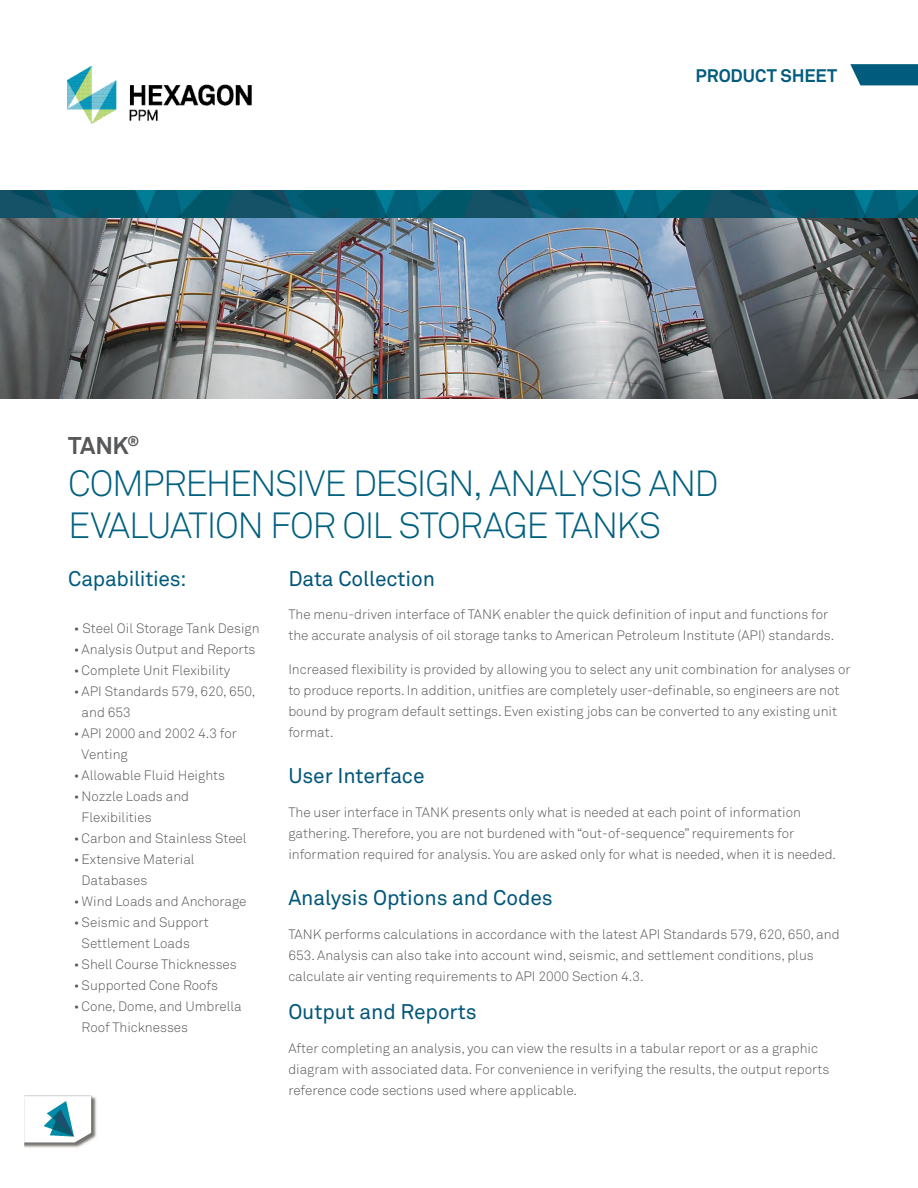
<style>
.page{position:relative;width:918px;height:1188px;background:#fff}
.page>*{position:absolute;margin:0;border:0;box-sizing:border-box;transform-origin:0 0}
.COVER_TITLE_-_2_Line{font:36px/42px "Akkurat Light Pro";letter-spacing:-.04em;color:#00607f}
.COVER_Title_-_Produc{font:700 24px "Akkurat Pro";color:#57585a}
.Intro_Parargraph_Sty{font:21px "Akkurat Pro";letter-spacing:-.005em;color:#00567a}
.Heading_1{font:21px "Akkurat Pro";letter-spacing:-.005em;color:#00567a}
.BODY_H1{font:21px "Akkurat Pro";letter-spacing:-.015em;color:#005b7d}
.COLLATERAL_TYPE{font:700 18px "Akkurat Pro";letter-spacing:-.005em;color:#005b7d}
.Heading_1-2{font:13.5px/21px "Akkurat Light Pro";color:#57585a}
.Intro_Parargraph_Sty-2{font:13.5px/21px "Akkurat Light Pro";color:#57585a}
.Body_Paragraph_Style{font:13.5px/21px "Akkurat Light Pro";color:#57585a}
</style>
<div class="page">
<svg style="left:850px;top:64px;width:68px;height:21px"></svg>
<img style="left:0;top:217px;width:918px;height:182px">
<img style="left:24px;top:1095px;width:73px;height:53px">
<img style="left:68px;top:67px;width:183px;height:56px">
<img style="left:0;top:190px;width:918px;height:27px">
<p class="COLLATERAL_TYPE" style="left:696px;top:64px;width:143px">PRODUCT SHEET</p>
<p class="COVER_Title_-_Produc" style="left:68px;top:430px;width:73px">TANK<sup>®</sup></p>
<p class="COVER_TITLE_-_2_Line" style="left:68px;top:463px;width:652px">COMPREHENSIVE DESIGN, ANALYSIS AND<br>EVALUATION FOR OIL STORAGE TANKS</p>
<p class="BODY_H1" style="left:68px;top:566px;width:120px">Capabilities:</p>
<p class="Body_Paragraph_Style" style="left:74px;top:618px;width:187px">• Steel Oil Storage Tank Design</p>
<p class="Body_Paragraph_Style" style="left:74px;top:639px;width:183px">• Analysis Output and Reports</p>
<p class="Body_Paragraph_Style" style="left:74px;top:660px;width:158px">•Complete Unit Flexibility</p>
<p class="Body_Paragraph_Style" style="left:82px;top:681px;width:175px;text-indent:-8px">• API Standards 579, 620, 650, and 653</p>
<p class="Body_Paragraph_Style" style="left:82px;top:723px;width:157px;text-indent:-8px">• API 2000 and 2002 4.3 for<br>Venting</p>
<p class="Body_Paragraph_Style" style="left:74px;top:765px;width:153px">• Allowable Fluid Heights</p>
<p class="Body_Paragraph_Style" style="left:82px;top:786px;width:109px;text-indent:-8px">• Nozzle Loads and<br>Flexibilities</p>
<p class="Body_Paragraph_Style" style="left:74px;top:828px;width:174px">•Carbon and Stainless Steel</p>
<p class="Body_Paragraph_Style" style="left:82px;top:849px;width:115px;text-indent:-8px">•Extensive Material<br>Databases</p>
<p class="Body_Paragraph_Style" style="left:74px;top:891px;width:174px">• Wind Loads and Anchorage</p>
<p class="Body_Paragraph_Style" style="left:82px;top:912px;width:129px;text-indent:-8px">•Seismic and Support<br>Settlement Loads</p>
<p class="Body_Paragraph_Style" style="left:74px;top:954px;width:165px">•Shell Course Thicknesses</p>
<p class="Body_Paragraph_Style" style="left:74px;top:975px;width:146px">•Supported Cone Roofs</p>
<p class="Body_Paragraph_Style" style="left:82px;top:996px;width:162px;text-indent:-8px">•Cone, Dome, and Umbrella<br>Roof Thicknesses</p>
<p class="Intro_Parargraph_Sty" style="left:288px;top:566px;width:148px">Data Collection</p>
<p class="Heading_1-2" style="left:288px;top:604px;width:547px">The menu-driven interface of TANK enabler the quick definition of input and functions for the accurate analysis of oil storage tanks to American Petroleum Institute (API) standards.</p>
<p class="Heading_1-2" style="left:288px;top:659px;width:564px">Increased flexibility is provided by allowing you to select any unit combination for analyses or to produce reports. In addition, unitfies are completely user-definable, so engineers are not bound by program default settings. Even existing jobs can be converted to any existing unit format.</p>
<p class="Heading_1" style="left:288px;top:764px;width:138px">User Interface</p>
<p class="Intro_Parargraph_Sty-2" style="left:288px;top:802px;width:549px">The user interface in TANK presents only what is needed at each point of information gathering. Therefore, you are not burdened with “out-of-sequence” requirements for information required for analysis. You are asked only for what is needed, when it is needed.</p>
<p class="Intro_Parargraph_Sty" style="left:288px;top:886px;width:266px">Analysis Options and Codes</p>
<p class="Intro_Parargraph_Sty-2" style="left:288px;top:924px;width:553px">TANK performs calculations in accordance with the latest API Standards 579, 620, 650, and<br>653. Analysis can also take into account wind, seismic, and settlement conditions, plus calculate air venting requirements to API 2000 Section 4.3.</p>
<p class="Intro_Parargraph_Sty" style="left:288px;top:999px;width:190px">Output and Reports</p>
<p class="Heading_1-2" style="left:288px;top:1038px;width:542px">After completing an analysis, you can view the results in a tabular report or as a graphic diagram with associated data. For convenience in verifying the results, the output reports reference code sections used where applicable.</p>
</div>
